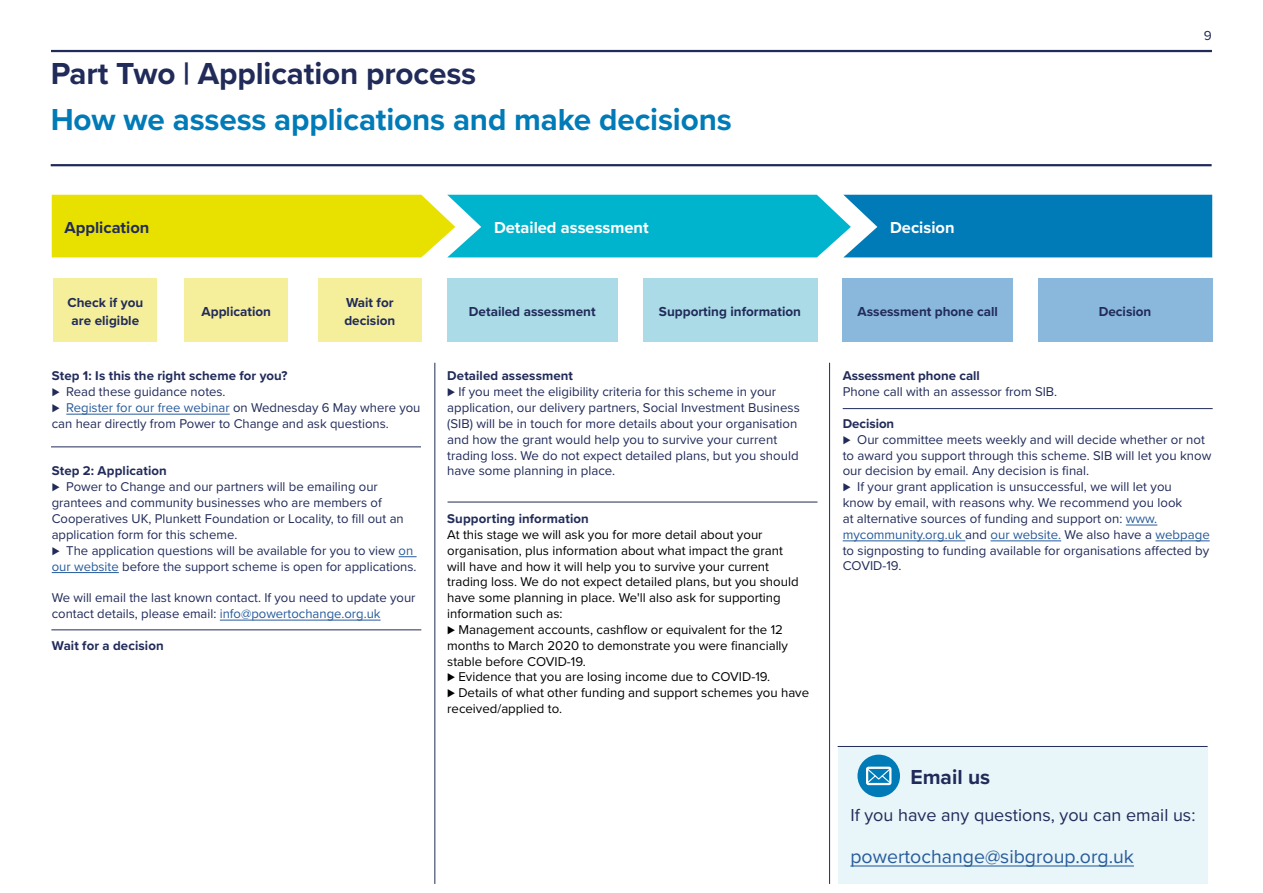
<style>
.page{position:relative;width:1263px;height:893px;background:#fff}
.page>*{position:absolute;margin:0;border:0;box-sizing:border-box;transform-origin:0 0}
.t1{font:700 31.5px "Proxima Nova";letter-spacing:-.005em;color:#007bb7}
.t2{font:700 31.5px "Proxima Nova";letter-spacing:-.005em;color:#212b59}
.t3{font:700 21px "Proxima Nova";color:#212b59}
.t4{font:19.5px "Proxima Nova";color:#275b9b}
.t5{font:18px "Proxima Nova";color:#212b59}
.t6{font:700 16.5px "Proxima Nova";color:#fff}
.t7{font:700 16.5px "Proxima Nova";color:#212b59}
.t8{font:700 13.5px/18px "Proxima Nova";color:#212b59;text-align:center}
.t9{font:13.5px "Proxima Nova";color:#212b59}
.t10{font:13.2px/15.9px "Proxima Nova";color:#212b59}
.t11{font:13.2px/15.9px "Proxima Nova";color:#000}
.t12{font:700 13.2px "Proxima Nova";letter-spacing:.01em;color:#212b59}
.s1{color:#275b9b}
</style>
<div class="page">
<svg style="left:52px;top:195px;width:1160px;height:62px;background:#58b584"></svg>
<hr style="left:1126px;top:525px;width:31px;height:1px;background:#275b9b">
<hr style="left:843px;top:540px;width:122px;height:1px;background:#275b9b">
<hr style="left:990px;top:540px;width:71px;height:1px;background:#275b9b">
<hr style="left:1155px;top:540px;width:55px;height:1px;background:#275b9b">
<hr style="left:66px;top:414px;width:164px;height:1px;background:#275b9b">
<svg style="left:398px;top:556px;width:19px;height:1px"></svg>
<hr style="left:52px;top:572px;width:67px;height:1px;background:#275b9b">
<hr style="left:220px;top:620px;width:161px;height:1px;background:#275b9b">
<hr style="left:51px;top:164px;width:1160px;height:2px;background:#212b59">
<hr style="left:434px;top:363px;width:1px;height:521px;background:#212b59">
<hr style="left:829px;top:363px;width:1px;height:521px;background:#212b59">
<div style="left:53px;top:279px;width:104px;height:63px;background:#f5ef9b"></div>
<div style="left:447px;top:279px;width:170px;height:63px;background:#aadbe7"></div>
<div style="left:843px;top:279px;width:170px;height:63px;background:#8ab8dd"></div>
<div style="left:184px;top:279px;width:104px;height:63px;background:#f5ef9b"></div>
<div style="left:643px;top:279px;width:174px;height:63px;background:#aadbe7"></div>
<div style="left:1038px;top:279px;width:174px;height:63px;background:#8ab8dd"></div>
<div style="left:318px;top:279px;width:104px;height:63px;background:#f5ef9b"></div>
<hr style="left:51px;top:446px;width:370px;height:1px;background:#212b59">
<hr style="left:51px;top:629px;width:370px;height:1px;background:#212b59">
<hr style="left:447px;top:502px;width:370px;height:1px;background:#212b59">
<hr style="left:843px;top:408px;width:370px;height:1px;background:#212b59">
<div style="left:838px;top:747px;width:369px;height:137px;background:#e8f5f9"></div>
<div style="left:857px;top:755px;width:43px;height:42px;background:#007bb7;border-radius:50%"></div>
<svg style="left:866px;top:767px;width:25px;height:18px"></svg>
<hr style="left:850px;top:865px;width:284px;height:1px;background:#275b9b">
<hr style="left:838px;top:746px;width:369px;height:1px;background:#212b59">
<hr style="left:51px;top:50px;width:1161px;height:2px;background:#212b59">
<h1 class="t2" style="left:51px;top:50px;width:427px">Part Two | Application process</h1>
<h1 class="t1" style="left:51px;top:96px;width:682px">How we assess applications and make decisions</h1>
<p class="t7" style="left:64px;top:215px;width:86px">Application</p>
<p class="t6" style="left:494px;top:215px;width:156px">Detailed assessment</p>
<p class="t6" style="left:890px;top:215px;width:66px">Decision</p>
<p class="t8" style="left:68px;top:293px;width:77px">Check if you are eligible</p>
<p class="t8" style="left:202px;top:302px;width:71px">Application</p>
<p class="t8" style="left:469px;top:302px;width:128px">Detailed assessment</p>
<p class="t8" style="left:659px;top:302px;width:144px">Supporting information</p>
<p class="t8" style="left:857px;top:302px;width:142px">Assessment phone call</p>
<p class="t8" style="left:1099px;top:302px;width:54px">Decision</p>
<p class="t8" style="left:344px;top:293px;width:52px;text-align:left">Wait for decision</p>
<p class="t9" style="left:1204px;top:26px;width:9px">9</p>
<p class="t12" style="left:52px;top:366px;width:237px">Step 1: Is this the right scheme for you?</p>
<p class="t10" style="left:52px;top:383px;width:370px">⊲ Read these guidance notes.<br>⊲ <span class="s1">Register for our free webinar</span> on Wednesday 6 May where you can hear directly from Power to Change and ask questions.</p>
<p class="t12" style="left:52px;top:461px;width:117px">Step 2: Application</p>
<p class="t10" style="left:52px;top:478px;width:366px">⊲ Power to Change and our partners will be emailing our grantees and community businesses who are members of Cooperatives UK, Plunkett Foundation or Locality, to fill out an application form for this scheme.<br>⊲ The application questions will be available for you to view <span class="s1">on our website</span> before the support scheme is open for applications.</p>
<p class="t10" style="left:52px;top:589px;width:365px">We will email the last known contact. If you need to update your contact details, please email: <span class="s1">info@powertochange.org.uk</span></p>
<p class="t12" style="left:52px;top:635px;width:113px">Wait for a decision</p>
<p class="t12" style="left:447px;top:366px;width:127px">Detailed assessment</p>
<p class="t10" style="left:447px;top:383px;width:354px">⊲ If you meet the eligibility criteria for this scheme in your application, our delivery partners, Social Investment Business (SIB) will be in touch for more details about your organisation and how the grant would help you to survive your current trading loss. We do not expect detailed plans, but you should have some planning in place.</p>
<p class="t12" style="left:447px;top:509px;width:143px">Supporting information</p>
<p class="t11" style="left:447px;top:526px;width:363px">At this stage we will ask you for more detail about your organisation, plus information about what impact the grant<br>will have and how it will help you to survive your current trading loss. We do not expect detailed plans, but you should have some planning in place. We'll also ask for supporting information such as:<br>⊲ Management accounts, cashflow or equivalent for the 12 months to March 2020 to demonstrate you were financially stable before COVID-19.<br>⊲ Evidence that you are losing income due to COVID-19.<br>⊲ Details of what other funding and support schemes you have received/applied to.</p>
<p class="t12" style="left:843px;top:366px;width:139px">Assessment phone call</p>
<p class="t10" style="left:843px;top:383px;width:216px">Phone call with an assessor from SIB.</p>
<p class="t12" style="left:843px;top:414px;width:53px">Decision</p>
<p class="t10" style="left:843px;top:431px;width:370px">⊲ Our committee meets weekly and will decide whether or not to award you support through this scheme. SIB will let you know our decision by email. Any decision is final.<br>⊲ If your grant application is unsuccessful, we will let you<br>know by email, with reasons why. We recommend you look<br>at alternative sources of funding and support on: <span class="s1">www. mycommunity.org.uk</span> and <span class="s1">our website.</span> We also have a <span class="s1">webpage </span>to signposting to funding available for organisations affected by COVID-19.</p>
<h2 class="t3" style="left:910px;top:761px;width:81px">Email us</h2>
<h3 class="t5" style="left:850px;top:801px;width:347px">If you have any questions, you can email us:</h3>
<h3 class="t4" style="left:850px;top:842px;width:285px">powertochange@sibgroup.org.uk</h3>
</div>
